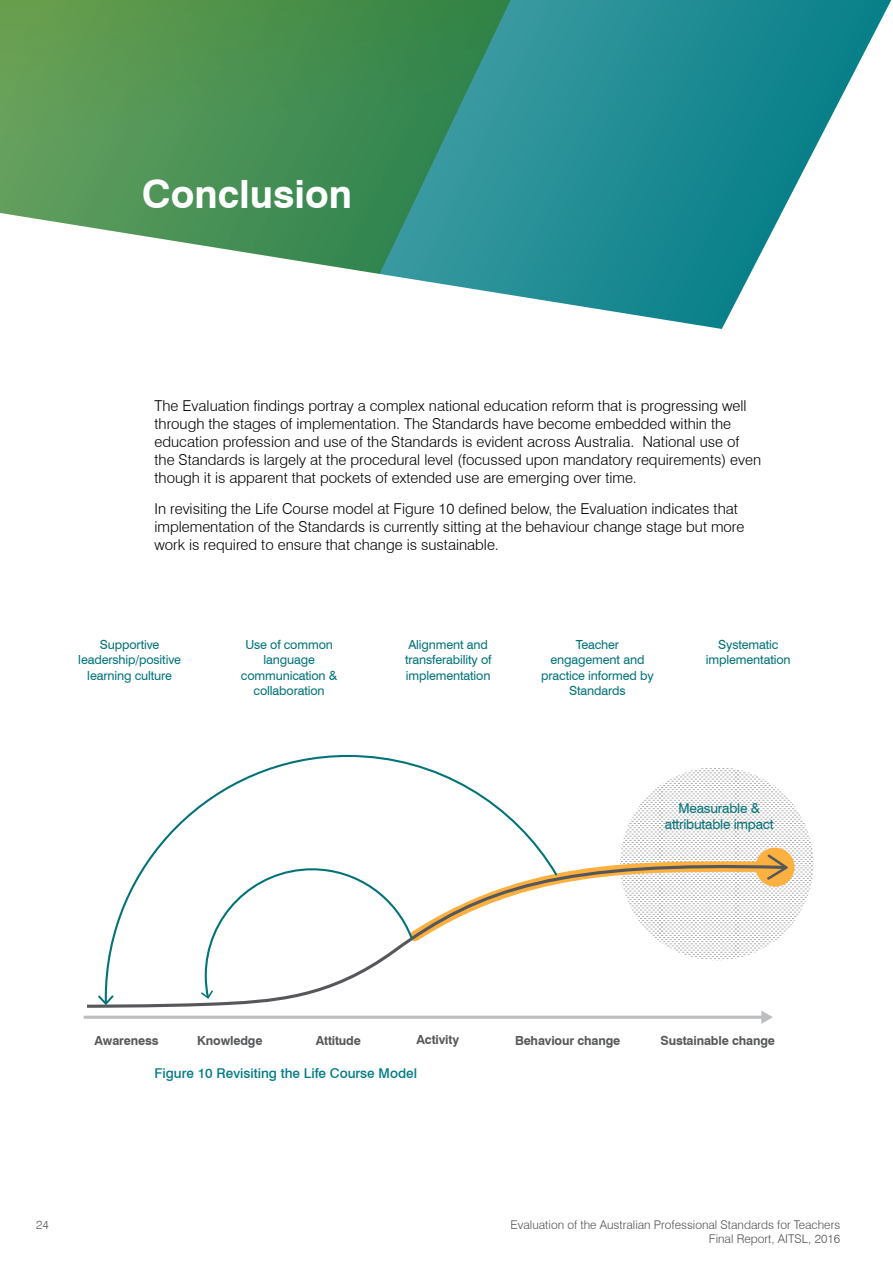
<style>
.page{position:relative;width:893px;height:1263px;background:#fff}
.page>*{position:absolute;margin:0;border:0;box-sizing:border-box;transform-origin:0 0}
.t1{font:700 39px "Swiss 721 BT";color:#fff}
.t2{font:300 15px/18px "Swiss 721 BT";color:#000}
.t3{font:500 13.5px "Swiss 721 BT";color:#007b85}
.t4{font:13.5px/16.2px "Swiss 721 BT";letter-spacing:-.015em;color:#007278;text-align:center}
.t5{font:12.45px/15px "Swiss 721 BT";letter-spacing:-.01em;color:#007278;text-align:center}
.t6{font:700 12.45px "Swiss 721 BT";letter-spacing:-.01em;color:#555759}
.t7{font:300 12px/14.4px "Swiss 721 BT";color:#525252;text-align:right}
.t8{font:300 12px "Swiss 721 BT";color:#58595b}
</style>
<div class="page">
<svg style="left:696px;top:0;width:195px;height:329px"></svg>
<svg style="left:0;top:0;width:696px;height:325px"></svg>
<svg style="left:620px;top:767px;width:193px;height:193px"></svg>
<div style="left:756px;top:848px;width:38px;height:39px;background:#fbb040;border-radius:50%"></div>
<hr style="left:84px;top:1016px;width:679px;height:3px;background:#bcbec0">
<svg style="left:761px;top:1010px;width:12px;height:14px"></svg>
<svg style="left:559px;top:854px;width:237px;height:107px"></svg>
<svg style="left:104px;top:754px;width:455px;height:251px"></svg>
<svg style="left:98px;top:995px;width:16px;height:10px"></svg>
<h1 class="t1" style="left:142px;top:171px;width:212px">Conclusion</h1>
<p class="t2" style="left:154px;top:396px;width:608px">The Evaluation findings portray a complex national education reform that is progressing well through the stages of implementation. The Standards have become embedded within the education profession and use of the Standards is evident across Australia. National use of the Standards is largely at the procedural level (focussed upon mandatory requirements) even though it is apparent that pockets of extended use are emerging over time.</p>
<p class="t2" style="left:154px;top:499px;width:591px">In revisiting the Life Course model at Figure 10 defined below, the Evaluation indicates that implementation of the Standards is currently sitting at the behaviour change stage but more work is required to ensure that change is sustainable.</p>
<p class="t5" style="left:78px;top:637px;width:104px">Supportive leadership/positive learning culture</p>
<p class="t5" style="left:241px;top:637px;width:98px">Use of common language communication &amp; collaboration</p>
<p class="t5" style="left:405px;top:637px;width:88px;text-align:left">Alignment and transferability of implementation</p>
<p class="t5" style="left:541px;top:637px;width:114px">Teacher engagement and practice informed by<br>Standards</p>
<p class="t5" style="left:706px;top:637px;width:86px">Systematic implementation</p>
<p class="t4" style="left:665px;top:800px;width:110px">Measurable &amp; attributable impact</p>
<p class="t6" style="left:95px;top:1033px;width:66px">Awareness</p>
<p class="t6" style="left:197px;top:1033px;width:67px">Knowledge</p>
<p class="t6" style="left:316px;top:1033px;width:47px">Attitude</p>
<p class="t6" style="left:416px;top:1032px;width:44px">Activity</p>
<p class="t6" style="left:515px;top:1033px;width:107px">Behaviour change</p>
<p class="t6" style="left:661px;top:1033px;width:116px">Sustainable change</p>
<p class="t3" style="left:154px;top:1065px;width:264px">Figure 10 Revisiting the Life Course Model</p>
<p class="t8" style="left:36px;top:1217px;width:14px">24</p>
<p class="t7" style="left:511px;top:1217px;width:331px">Evaluation of the Australian Professional Standards for Teachers<br>Final Report, AITSL, 2016</p>
</div>
